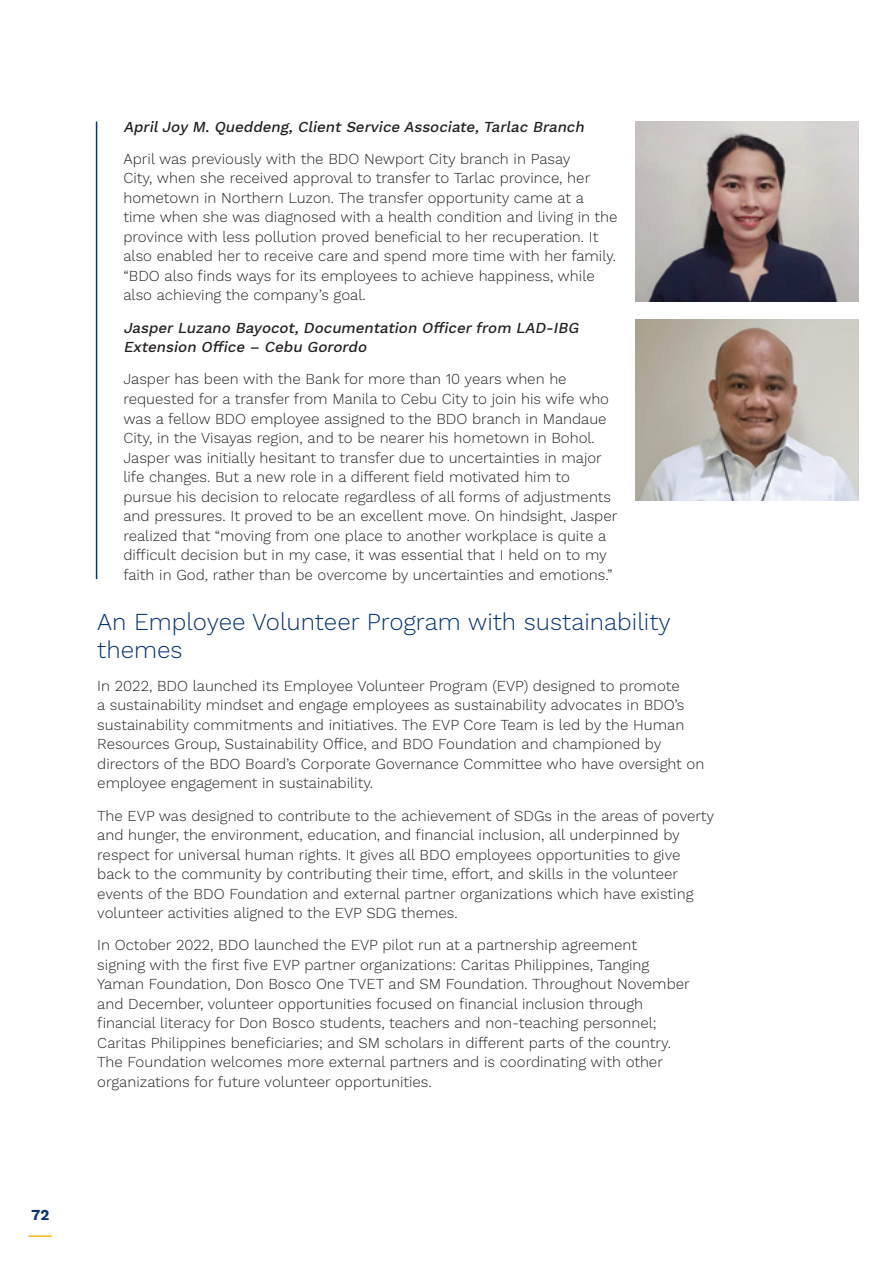
<style>
.page{position:relative;width:893px;height:1263px;background:#fff}
.page>*{position:absolute;margin:0;border:0;box-sizing:border-box;transform-origin:0 0}
.t1{font:300 24px/28.5px "Work Sans";color:#053474}
.t2{font:300 15px/19.5px "Work Sans";color:#231f20}
.t3{font:italic 500 15px/19.5px "Work Sans";color:#231f20}
.t4{font:700 15px "Work Sans";color:#053474}
</style>
<div class="page">
<hr style="left:96px;top:122px;width:1px;height:457px;background:#053474">
<img style="left:636px;top:121px;width:223px;height:180px">
<img style="left:636px;top:319px;width:223px;height:182px">
<hr style="left:29px;top:1235px;width:23px;height:2px;background:#fcb814">
<p class="t4" style="left:31px;top:1207px;width:20px">72</p>
<p class="t3" style="left:123px;top:118px;width:465px">AprilJoy M. Queddeng, Client Service Associate, Tarlac Branch</p>
<p class="t2" style="left:123px;top:150px;width:496px">April was previously with the BDO Newport City branch in Pasay<br>City, when she received approval to transfer to Tarlac province, her hometown in Northern Luzon. The transfer opportunity came at a time when she was diagnosed with a health condition and living in the province with less pollution proved beneficial to her recuperation. It also enabled her to receive care and spend more time with her family. “BDO also finds ways for its employees to achieve happiness, while also achieving the company’s goal.</p>
<p class="t3" style="left:123px;top:319px;width:460px">Jasper Luzano Bayocot, Documentation Officer from LAD-IBG<br>Extension Office – Cebu Gorordo</p>
<p class="t2" style="left:123px;top:370px;width:495px">Jasper has been with the Bank for more than 10 years when he requested for a transfer from Manila to Cebu City to join his wife who was a fellow BDO employee assigned to the BDO branch in Mandaue City, in the Visayas region, and to be nearer his hometown in Bohol.<br>Jasper was initially hesitant to transfer due to uncertainties in major life changes. But a new role in a different field motivated him to pursue his decision to relocate regardless of all forms of adjustments and pressures. It proved to be an excellent move. On hindsight, Jasper realized that “moving from one place to another workplace is quite a difficult decision but in my case, it was essential that I held on to my faith in God, rather than be overcome by uncertainties and emotions.”</p>
<h1 class="t1" style="left:97px;top:608px;width:575px">An Employee Volunteer Program with sustainability themes</h1>
<p class="t2" style="left:97px;top:676px;width:608px">In 2022, BDO launched its Employee Volunteer Program (EVP) designed to promote<br>a sustainability mindset and engage employees as sustainability advocates in BDO’s sustainability commitments and initiatives. The EVP Core Team is led by the Human Resources Group, Sustainability Office, and BDO Foundation and championed by directors of the BDO Board’s Corporate Governance Committee who have oversight on employee engagement in sustainability.</p>
<p class="t2" style="left:97px;top:806px;width:618px">The EVP was designed to contribute to the achievement of SDGs in the areas of poverty and hunger, the environment, education, and financial inclusion, all underpinned by respect for universal human rights. It gives all BDO employees opportunities to give back to the community by contributing their time, effort, and skills in the volunteer events of the BDO Foundation and external partner organizations which have existing volunteer activities aligned to the EVP SDG themes.</p>
<p class="t2" style="left:97px;top:936px;width:594px">In October 2022, BDO launched the EVP pilot run at a partnership agreement<br>signing with the first five EVP partner organizations: Caritas Philippines, Tanging Yaman Foundation, Don Bosco One TVET and SM Foundation. Throughout November and December, volunteer opportunities focused on financial inclusion through financial literacy for Don Bosco students, teachers and non-teaching personnel; Caritas Philippines beneficiaries; and SM scholars in different parts of the country.<br>The Foundation welcomes more external partners and is coordinating with other organizations for future volunteer opportunities.</p>
</div>
